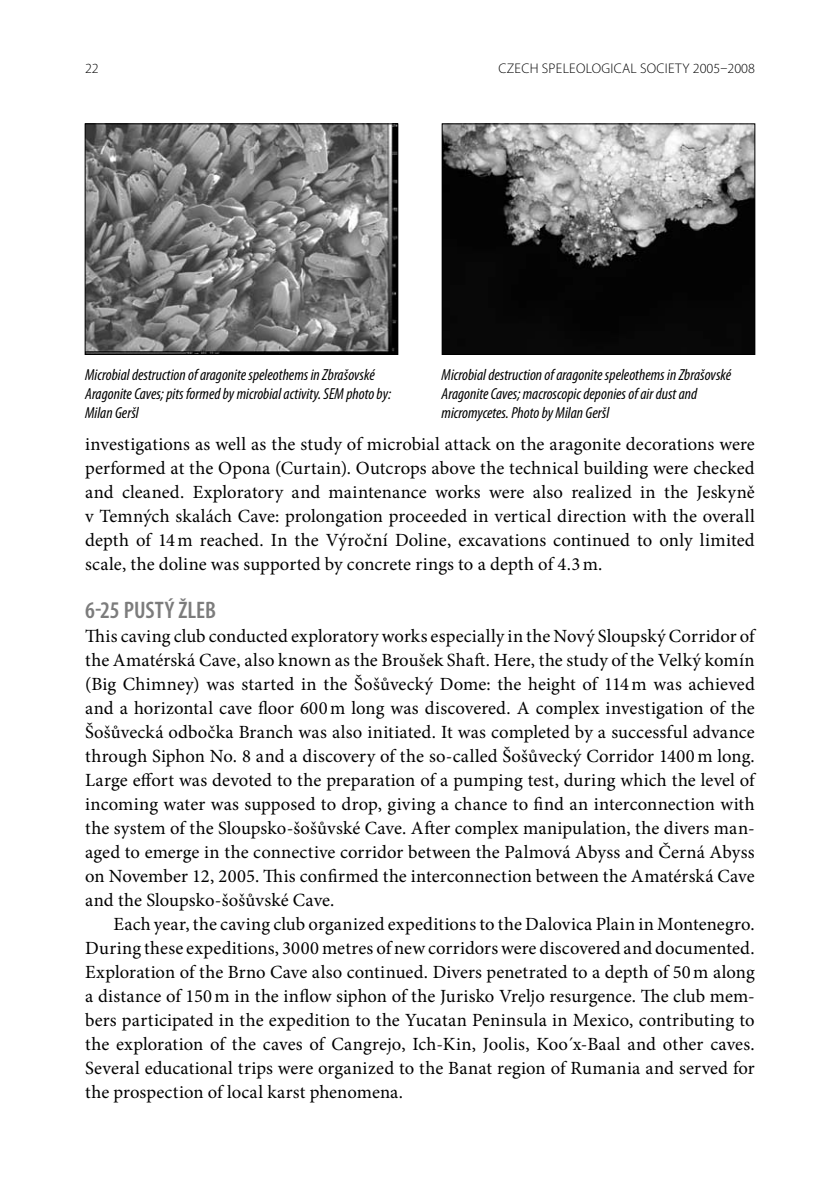
<style>
.page{position:relative;width:840px;height:1191px;background:#fff}
.page>*{position:absolute;margin:0;border:0;box-sizing:border-box;transform-origin:0 0}
.t1{font:600 condensed 24px "Myriad Pro";color:#7c7c7c}
.t2{font:18.6px/24px "Minion Pro";letter-spacing:.005em;color:#000;text-align:justify}
.t3{font:italic condensed 16px/19.2px "Myriad Pro";color:#000}
.t4{font:300 14px "Myriad Pro";letter-spacing:.02em;color:#000}
</style>
<div class="page">
<img style="left:87px;top:126px;width:309px;height:227px">
<div style="left:85px;top:124px;width:313px;height:231px;border:1px solid #000"></div>
<img style="left:443px;top:126px;width:309px;height:227px">
<div style="left:441px;top:124px;width:313px;height:231px;border:1px solid #000"></div>
<p class="t4" style="left:85px;top:61px;width:15px">22</p>
<p class="t4" style="left:498px;top:61px;width:258px">CZECH SPELEOLOGICAL SOCIETY 2005–2008</p>
<p class="t3" style="left:85px;top:365px;width:307px">Microbial destruction of aragonite speleothems in Zbrašovské<br>Aragonite Caves; pits formed by microbial activity. SEM photo by:<br>Milan Geršl</p>
<p class="t3" style="left:441px;top:365px;width:291px">Microbial destruction of aragonite speleothems in Zbrašovské<br>Aragonite Caves; macroscopic deponies of air dust and micromycetes. Photo by Milan Geršl</p>
<p class="t2" style="left:85px;top:432px;width:670px">investigations as well as the study of microbial attack on the aragonite decorations were performed at the Opona (Curtain). Outcrops above the technical building were checked and cleaned. Exploratory and maintenance works were also realized in the Jeskyně v Temných skalách Cave: prolongation proceeded in vertical direction with the overall depth of 14m reached. In the Výroční Doline, excavations continued to only limited scale, the doline was supported by concrete rings to a depth of 4.3m.</p>
<p class="t1" style="left:85px;top:595px;width:132px">6-25 PUSTÝ ŽLEB</p>
<p class="t2" style="left:85px;top:624px;width:670px">This caving club conducted exploratory works especially in the Nový Sloupský Corridor of the Amatérská Cave, also known as the Broušek Shaft. Here, the study of the Velký komín (Big Chimney) was started in the Šošůvecký Dome: the height of 114m was achieved and a horizontal cave floor 600m long was discovered. A complex investigation of the Šošůvecká odbočka Branch was also initiated. It was completed by a successful advance through Siphon No. 8 and a discovery of the so-called Šošůvecký Corridor 1400m long.<br>Large effort was devoted to the preparation of a pumping test, during which the level of incoming water was supposed to drop, giving a chance to find an interconnection with the system of the Sloupsko-šošůvské Cave. After complex manipulation, the divers man&shy;aged to emerge in the connective corridor between the Palmová Abyss and Černá Abyss on November 12, 2005. This confirmed the interconnection between the Amatérská Cave and the Sloupsko-šošůvské Cave.</p>
<p class="t2" style="left:85px;top:911px;width:671px;text-indent:28px">Each year, the caving club organized expeditions to the Dalovica Plain in Montenegro.<br>During these expeditions, 3000 metres of new corridors were discovered and documented.<br>Exploration of the Brno Cave also continued. Divers penetrated to a depth of 50m along a distance of 150m in the inflow siphon of the Jurisko Vreljo resurgence. The club mem&shy;bers participated in the expedition to the Yucatan Peninsula in Mexico, contributing to the exploration of the caves of Cangrejo, Ich-Kin, Joolis, Koo´x-Baal and other caves.<br>Several educational trips were organized to the Banat region of Rumania and served for the prospection of local karst phenomena.</p>
</div>
